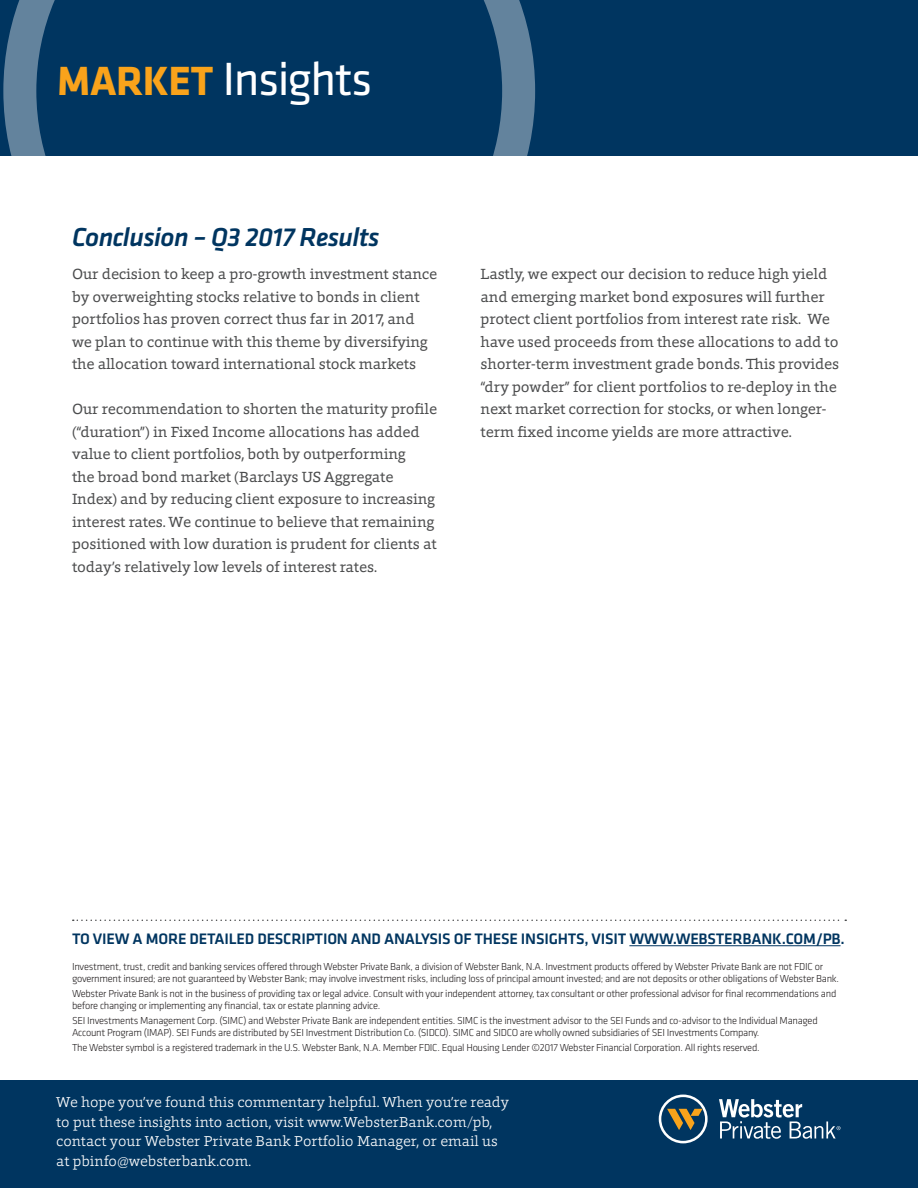
<style>
.page{position:relative;width:918px;height:1188px;background:#fff}
.page>*{position:absolute;margin:0;border:0;box-sizing:border-box;transform-origin:0 0}
.t1{font:48.3px "Klavika";letter-spacing:-.03em;color:#fff}
.NL_title_headline{font:italic 500 27px "Klavika";letter-spacing:-.02em;color:#003560}
.t2{font:500 15.75px "Klavika";letter-spacing:-.01em;color:#003560}
.body_copy{font:15px/22.5px "Foro";letter-spacing:-.01em;color:#4b4c4d}
.t3{font:300 14.55px/19.5px "Foro";color:#fff}
.t4{font:300 10.5px/12px "Klavika";letter-spacing:-.025em;color:#231f20}
.s1{font-weight:700;font-size:42.3px;color:#f9a31b}
</style>
<div class="page">
<div style="left:0;top:0;width:918px;height:155px;background:#003560"></div>
<svg style="left:3px;top:0;width:532px;height:155px"></svg>
<div style="left:0;top:1080px;width:918px;height:108px;background:#003560"></div>
<svg style="left:659px;top:1095px;width:49px;height:48px"></svg>
<svg style="left:719px;top:1099px;width:122px;height:40px"></svg>
<hr style="left:629px;top:945px;width:212px;height:1px;background:#003560">
<svg style="left:73px;top:920px;width:773px;height:1px"></svg>
<p class="t1" style="left:57px;top:48px;width:317px"><span class="s1">MARKET</span> Insights</p>
<p class="NL_title_headline" style="left:72px;top:219px;width:309px">Conclusion – Q3 2017 Results</p>
<p class="body_copy" style="left:72px;top:262px;width:367px">Our decision to keep a pro-growth investment stance by overweighting stocks relative to bonds in client portfolios has proven correct thus far in 2017, and we plan to continue with this theme by diversifying the allocation toward international stock markets</p>
<p class="body_copy" style="left:72px;top:397px;width:367px">Our recommendation to shorten the maturity profile (“duration”) in Fixed Income allocations has added value to client portfolios, both by outperforming<br>the broad bond market (Barclays US Aggregate Index) and by reducing client exposure to increasing interest rates. We continue to believe that remaining positioned with low duration is prudent for clients at today’s relatively low levels of interest rates.</p>
<p class="body_copy" style="left:481px;top:262px;width:360px">Lastly, we expect our decision to reduce high yield and emerging market bond exposures will further protect client portfolios from interest rate risk. We have used proceeds from these allocations to add to shorter-term investment grade bonds. This provides “dry powder” for client portfolios to re-deploy in the next market correction for stocks, or when longer&shy;term fixed income yields are more attractive.</p>
<p class="t2" style="left:72px;top:928px;width:774px">TO VIEW A MORE DETAILED DESCRIPTION AND ANALYSIS OF THESE INSIGHTS, VISIT WWW.WEBSTERBANK.COM/PB.</p>
<p class="t4" style="left:72px;top:960px;width:769px">Investment, trust, credit and banking services offered through Webster Private Bank, a division of Webster Bank, N.A. Investment products offered by Webster Private Bank are not FDIC or government insured; are not guaranteed by Webster Bank; may involve investment risks, including loss of principal amount invested; and are not deposits or other obligations of Webster Bank.</p>
<p class="t4" style="left:72px;top:987px;width:766px">Webster Private Bank is not in the business of providing tax or legal advice. Consult with your independent attorney, tax consultant or other professional advisor for final recommendations and before changing or implementing any financial, tax or estate planning advice.</p>
<p class="t4" style="left:72px;top:1015px;width:747px">SEI Investments Management Corp. (SIMC) and Webster Private Bank are independent entities. SIMC is the investment advisor to the SEI Funds and co-advisor to the Individual Managed<br>Account Program (IMAP). SEI Funds are distributed by SEI Investment Distribution Co. (SIDCO). SIMC and SIDCO are wholly owned subsidiaries of SEI Investments Company.</p>
<p class="t4" style="left:72px;top:1042px;width:689px">The Webster symbol is a registered trademark in the U.S. Webster Bank, N.A. Member FDIC. Equal Housing Lender ©2017 Webster Financial Corporation. All rights reserved.</p>
<p class="t3" style="left:56px;top:1092px;width:454px">We hope you’ve found this commentary helpful. When you’re ready to put these insights into action, visit www.WebsterBank.com/pb, contact your Webster Private Bank Portfolio Manager, or email us at pbinfo@websterbank.com.</p>
</div>
